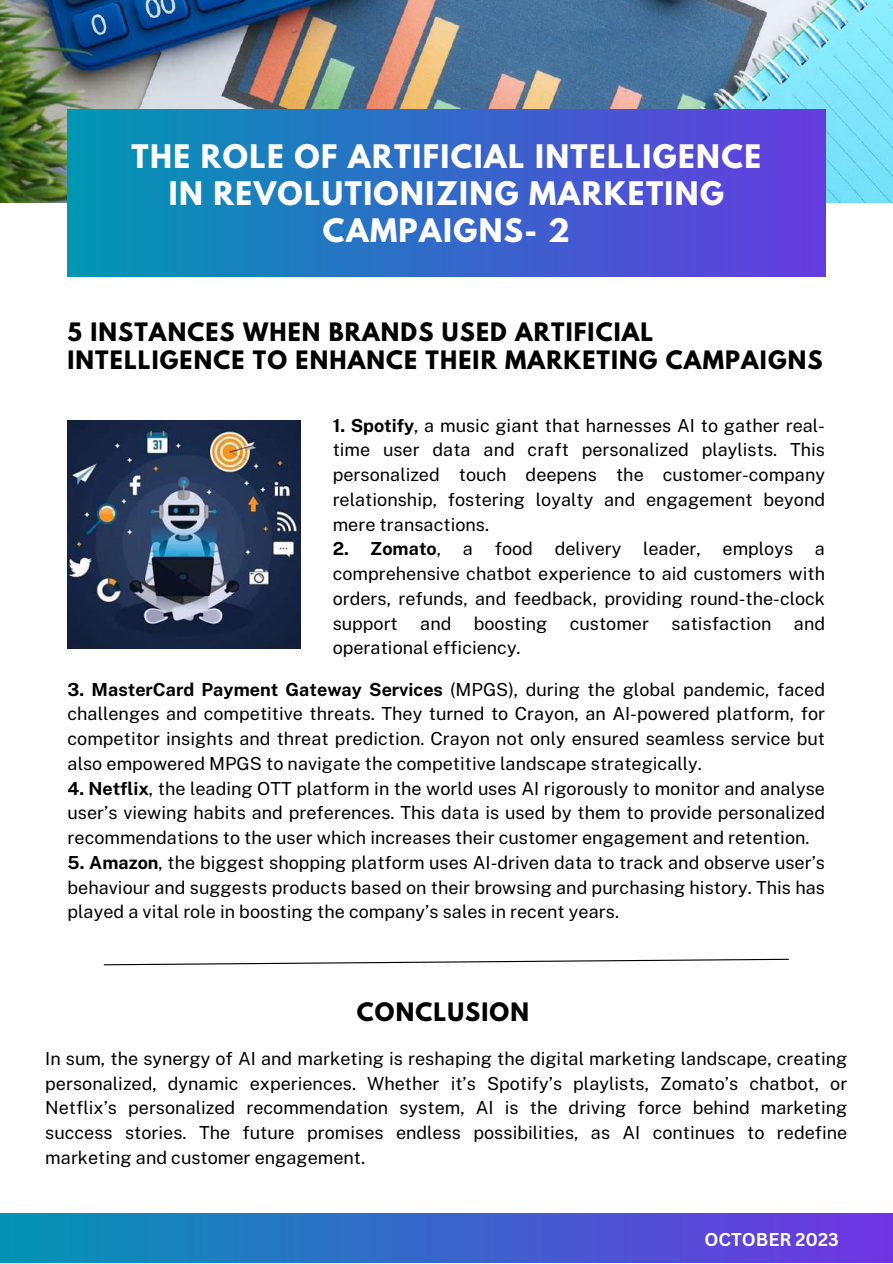
<style>
.page{position:relative;width:893px;height:1264px;background:#fff}
.page>*{position:absolute;margin:0;border:0;box-sizing:border-box;transform-origin:0 0}
.t1{font:700 28.8px/37px "League Spartan";letter-spacing:.05em;color:#fff;text-align:center}
.t2{font:700 22.5px/28px "League Spartan";letter-spacing:.05em;color:#000}
.t3{font:18px/24.8px "Public Sans";color:#000;text-align:justify}
.t4{font:700 18px "Canva Sans";color:#fff}
.s1{font-weight:700}
</style>
<div class="page">
<img style="left:0;top:0;width:892px;height:203px">
<div style="left:68px;top:110px;width:757px;height:167px;background:linear-gradient(to right,#0097b2,#653be0)"></div>
<svg style="left:103px;top:958px;width:686px;height:7px"></svg>
<div style="left:0;top:1213px;width:892px;height:49px;background:linear-gradient(to right,#0295b3,#7035e3)"></div>
<img style="left:68px;top:421px;width:232px;height:227px">
<h1 class="t1" style="left:131px;top:141px;width:631px">THE ROLE OF ARTIFICIAL INTELLIGENCE<br>IN REVOLUTIONIZING MARKETING<br>CAMPAIGNS- 2</h1>
<p class="t2" style="left:68px;top:321px;width:756px">5 INSTANCES WHEN BRANDS USED ARTIFICIAL<br>INTELLIGENCE TO ENHANCE THEIR MARKETING CAMPAIGNS</p>
<p class="t3" style="left:332px;top:413px;width:494px"><span class="s1">1. Spotify</span>, a music giant that harnesses AI to gather real&shy;time user data and craft personalized playlists. This personalized touch deepens the customer-company relationship, fostering loyalty and engagement beyond mere transactions.</p>
<p class="t3" style="left:332px;top:536px;width:494px"><span class="s1">2. Zomato</span>, a food delivery leader, employs a comprehensive chatbot experience to aid customers with orders, refunds, and feedback, providing round-the-clock support and boosting customer satisfaction and operational efficiency.</p>
<p class="t3" style="left:68px;top:677px;width:759px"><span class="s1">3. MasterCard Payment Gateway Services</span> (MPGS), during the global pandemic, faced challenges and competitive threats. They turned to Crayon, an AI-powered platform, for competitor insights and threat prediction. Crayon not only ensured seamless service but also empowered MPGS to navigate the competitive landscape strategically.</p>
<p class="t3" style="left:68px;top:775px;width:759px"><span class="s1">4. Netflix</span>, the leading OTT platform in the world uses AI rigorously to monitor and analyse user’s viewing habits and preferences. This data is used by them to provide personalized recommendations to the user which increases their customer engagement and retention.</p>
<p class="t3" style="left:68px;top:850px;width:759px"><span class="s1">5. Amazon</span>, the biggest shopping platform uses AI-driven data to track and observe user’s behaviour and suggests products based on their browsing and purchasing history. This has played a vital role in boosting the company’s sales in recent years.</p>
<p class="t2" style="left:357px;top:1000px;width:173px">CONCLUSION</p>
<p class="t3" style="left:45px;top:1046px;width:803px">In sum, the synergy of AI and marketing is reshaping the digital marketing landscape, creating personalized, dynamic experiences. Whether it’s Spotify’s playlists, Zomato’s chatbot, or Netflix’s personalized recommendation system, AI is the driving force behind marketing success stories. The future promises endless possibilities, as AI continues to redefine marketing and customer engagement.</p>
<p class="t4" style="left:704px;top:1226px;width:136px">OCTOBER 2023</p>
</div>
